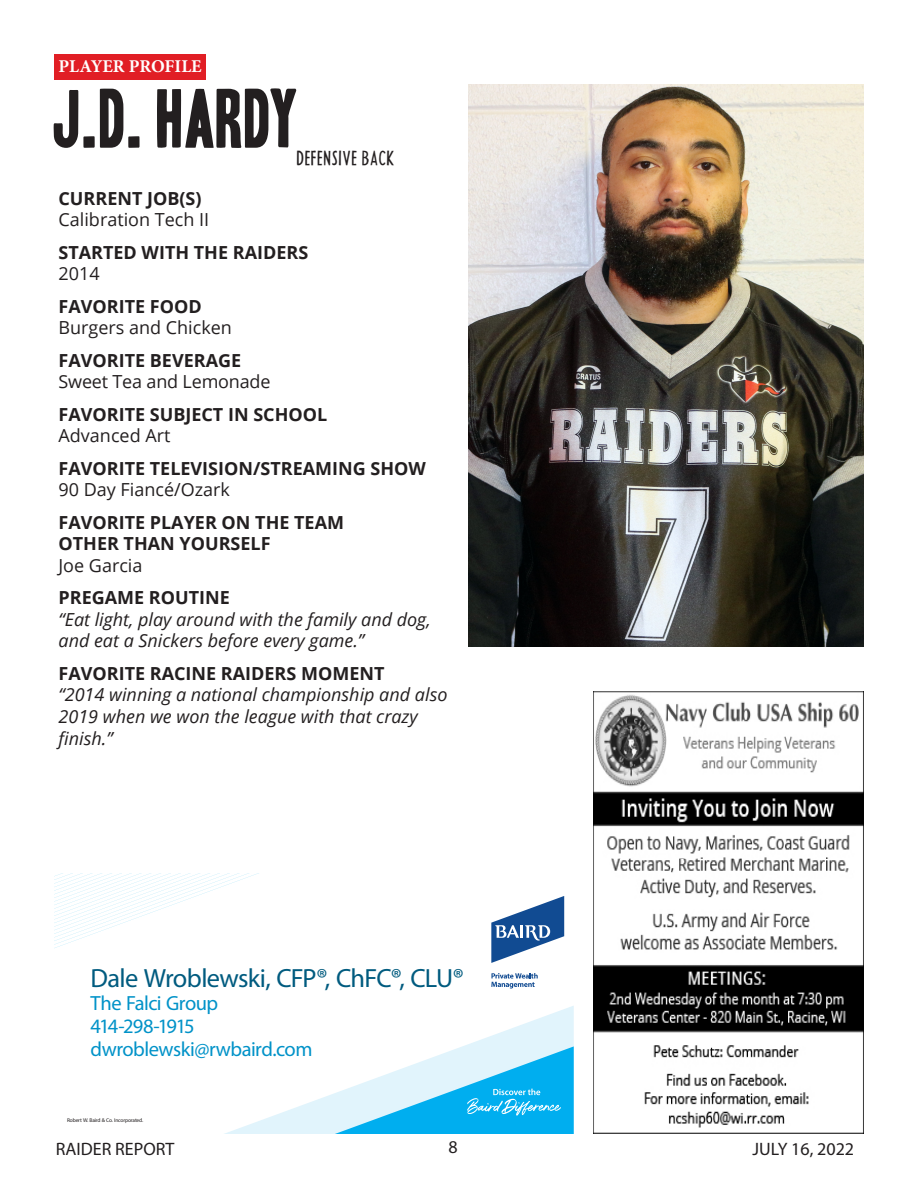
<style>
.page{position:relative;width:918px;height:1188px;background:#fff}
.page>*{position:absolute;margin:0;border:0;box-sizing:border-box;transform-origin:0 0}
.t1{font:72px "Headline One HPLHS";color:#231f20}
.t2{font:26.4px "Myriad Pro";letter-spacing:-.03em;color:#005b7f}
.t3{font:20.55px/23px "Myriad Pro";letter-spacing:-.03em;color:#0092c8}
.t4{font:700 18px/21.6px "Open Sans";color:#231f20}
.t5{font:italic 18px/21.6px "Open Sans";color:#231f20}
.t6{font:18px "Open Sans";color:#231f20}
.t7{font:18px "Myriad Pro";color:#231f20}
.t8{font:700 18px "Minion Pro";color:#fff}
.t9{font:18px "Headline Two HPLHS";letter-spacing:.075em;color:#231f20}
.t10{font:5.4px "Myriad Pro";letter-spacing:-.025em;color:#231f20}
</style>
<div class="page">
<svg style="left:491px;top:896px;width:73px;height:67px"></svg>
<svg style="left:491px;top:973px;width:47px;height:16px"></svg>
<svg style="left:224px;top:1006px;width:350px;height:128px"></svg>
<svg style="left:335px;top:1046px;width:239px;height:88px;background:#7ad4f6"></svg>
<svg style="left:54px;top:873px;width:205px;height:75px"></svg>
<div style="left:54px;top:54px;width:151px;height:25px;background:#e11e25"></div>
<img style="left:468px;top:84px;width:395px;height:562px">
<img style="left:594px;top:692px;width:270px;height:442px">
<p class="t8" style="left:58px;top:53px;width:145px">PLAYER PROFILE</p>
<h1 class="t1" style="left:54px;top:84px;width:246px">J.D. HARDY</h1>
<p class="t9" style="left:297px;top:148px;width:99px">DEFENSIVE BACK</p>
<p class="t4" style="left:58px;top:187px;width:145px">CURRENT JOB(S)</p>
<p class="t6" style="left:58px;top:207px;width:152px">Calibration Tech II</p>
<p class="t4" style="left:58px;top:241px;width:251px">STARTED WITH THE RAIDERS</p>
<p class="t6" style="left:58px;top:261px;width:43px">2014</p>
<p class="t4" style="left:58px;top:295px;width:145px">FAVORITE FOOD</p>
<p class="t6" style="left:58px;top:315px;width:175px">Burgers and Chicken</p>
<p class="t4" style="left:58px;top:349px;width:184px">FAVORITE BEVERAGE</p>
<p class="t6" style="left:58px;top:369px;width:214px">Sweet Tea and Lemonade</p>
<p class="t4" style="left:58px;top:403px;width:270px">FAVORITE SUBJECT IN SCHOOL</p>
<p class="t6" style="left:58px;top:423px;width:113px">Advanced Art</p>
<p class="t4" style="left:58px;top:457px;width:369px">FAVORITE TELEVISION/STREAMING SHOW</p>
<p class="t6" style="left:58px;top:477px;width:173px">90 Day Fiancé/Ozark</p>
<p class="t4" style="left:58px;top:511px;width:287px">FAVORITE PLAYER ON THE TEAM<br>OTHER THAN YOURSELF</p>
<p class="t6" style="left:58px;top:553px;width:86px">Joe Garcia</p>
<p class="t4" style="left:58px;top:586px;width:173px">PREGAME ROUTINE</p>
<p class="t5" style="left:58px;top:608px;width:374px">“Eat light, play around with the family and dog, and eat a Snickers before every game.”</p>
<p class="t4" style="left:58px;top:662px;width:328px">FAVORITE RACINE RAIDERS MOMENT</p>
<p class="t5" style="left:58px;top:684px;width:390px">“2014 winning a national championship and also<br>2019 when we won the league with that crazy finish.”</p>
<h2 class="t2" style="left:91px;top:962px;width:375px">Dale Wroblewski, CFP®, ChFC®, CLU®</h2>
<p class="t3" style="left:91px;top:992px;width:223px">The Falci Group<br>414-298-1915 dwroblewski@rwbaird.com</p>
<p class="t10" style="left:67px;top:1117px;width:78px">Robert W. Baird &amp; Co. Incorporated.</p>
<p class="t7" style="left:56px;top:1138px;width:120px">RAIDER REPORT</p>
<p class="t7" style="left:449px;top:1136px;width:11px">8</p>
<p class="t7" style="left:752px;top:1138px;width:103px">JULY 16, 2022</p>
</div>
